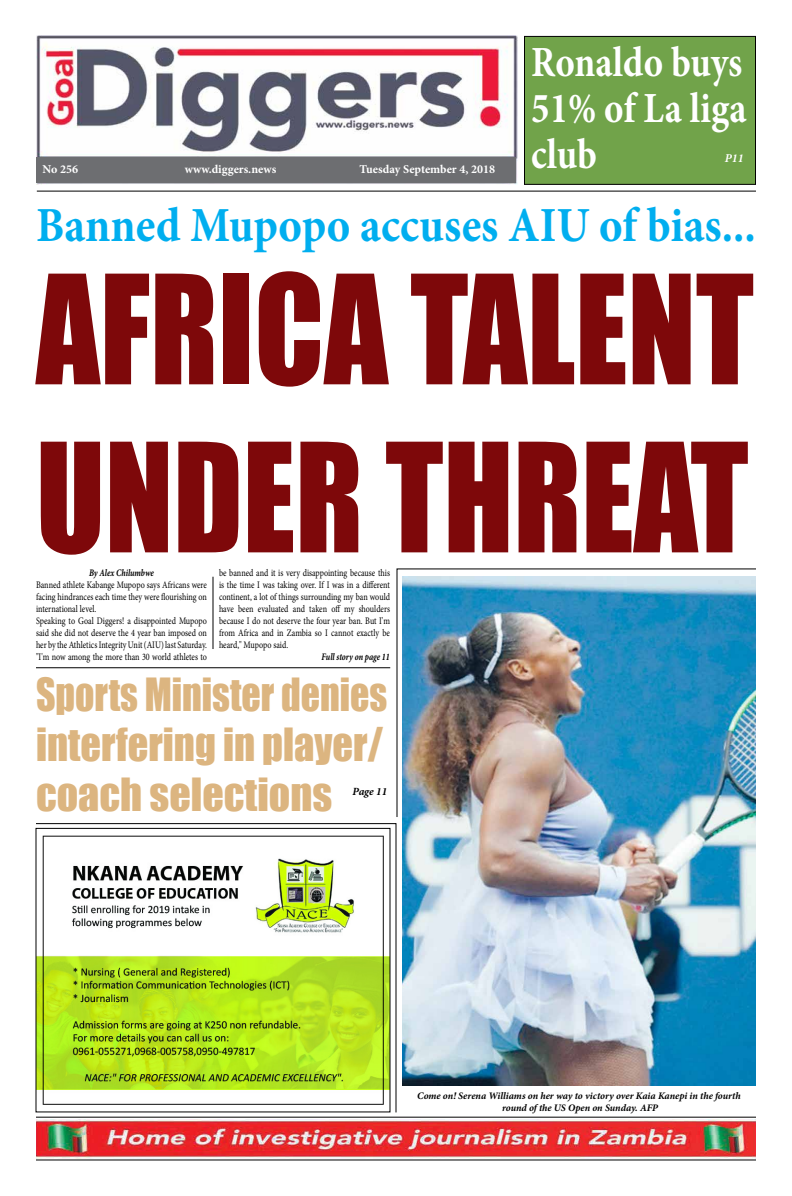
<style>
.page{position:relative;width:792px;height:1196px;background:#fff}
.page>*{position:absolute;margin:0;border:0;box-sizing:border-box;transform-origin:0 0}
.t1{font:140px/168px "Impact";color:#7e080a;scale:.9 1}
.t2{font:700 49px "Minion Pro";color:#00aeef;scale:.91 1}
.t3{font:700 43px/46px "Minion Pro";color:#fff;scale:.86 1}
.t4{font:42px/50.4px "Impact";color:#dcb580;text-align:justify;scale:.9 1}
.t5{font:700 12px "Minion Pro";color:#fff}
.t6{font:italic 700 12px "Minion Pro";color:#fff}
.t7{font:italic 700 11px "Minion Pro";letter-spacing:-.005em;color:#000}
.t8{font:10px/12px "Minion Pro";color:#000;scale:.81 1}
.t9{font:italic 700 10px/12px "Minion Pro";letter-spacing:-.005em;color:#000;text-align:center}
.t10{font:italic 700 10px "Minion Pro";letter-spacing:-.005em;color:#000;scale:.81 1}
</style>
<div class="page">
<img style="left:36px;top:36px;width:482px;height:149px">
<img style="left:36px;top:1119px;width:720px;height:39px">
<hr style="left:36px;top:1159px;width:720px;height:1px;background:#000">
<hr style="left:36px;top:1116px;width:720px;height:1px;background:#000">
<div style="left:37px;top:157px;width:479px;height:26px;background:#6d6e71"></div>
<hr style="left:37px;top:191px;width:719px;height:1px;background:#000">
<div style="left:524px;top:36px;width:232px;height:149px;background:#71a34a;border:1px solid #000"></div>
<svg style="left:35px;top:823px;width:362px;height:290px"></svg>
<svg style="left:396px;top:568px;width:360px;height:249px"></svg>
<hr style="left:36px;top:667px;width:354px;height:1px;background:#000">
<hr style="left:213px;top:577px;width:1px;height:72px;background:#000">
<img style="left:402px;top:577px;width:354px;height:509px">
<h3 class="t3" style="left:531px;top:39px;width:252px">Ronaldo buys<br>51% of La liga</h3>
<p class="t6" style="left:725px;top:150px;width:21px">P11</p>
<h3 class="t3" style="left:531px;top:131px;width:78px">club</h3>
<h2 class="t2" style="left:36px;top:191px;width:793px">Banned Mupopo accuses AIU of bias...</h2>
<h1 class="t1" style="left:36px;top:242px;width:799px">AFRICA TALENT<br>UNDER THREAT</h1>
<p class="t10" style="left:89px;top:565px;width:82px">By Alex Chilumbwe</p>
<p class="t8" style="left:36px;top:578px;width:213px">Banned athlete Kabange Mupopo says Africans were facing hindrances each time they were flourishing on international level.<br>Speaking to Goal Diggers a! disappointed Mupopo said she did not deserve the 4 year ban imposed on her by the Athletics Integrity Unit (AIU) last Saturday.<br>m'I" now among the more than 30 world athletes to</p>
<p class="t5" style="left:185px;top:161px;width:93px">www.diggers.news</p>
<p class="t5" style="left:360px;top:161px;width:137px">Tuesday September 4, 2018</p>
<p class="t5" style="left:43px;top:161px;width:37px">No 256</p>
<p class="t8" style="left:219px;top:566px;width:213px;text-align:justify">be banned and isit very disappointing because this is the time I was taking over IIf. was in a different continent a, lot of things surrounding my ban would have been evaluated and taken off my shoulders because I do not deserve the four year ban. But m' I from Africa and in Zambia so I cannot exactly be heard " , Mupopo said.</p>
<p class="t10" style="left:322px;top:649px;width:86px">Full story on page 11</p>
<h3 class="t4" style="left:36px;top:668px;width:392px">Sports Minister denies interfering in player/ coach selections</h3>
<p class="t7" style="left:353px;top:784px;width:36px">Page 11</p>
<p class="t9" style="left:417px;top:1089px;width:325px">Come on! Serena Williams on her way to victory over Kaia Kanepi in the fourth round of the US Open on Sunday. AFP</p>
</div>
